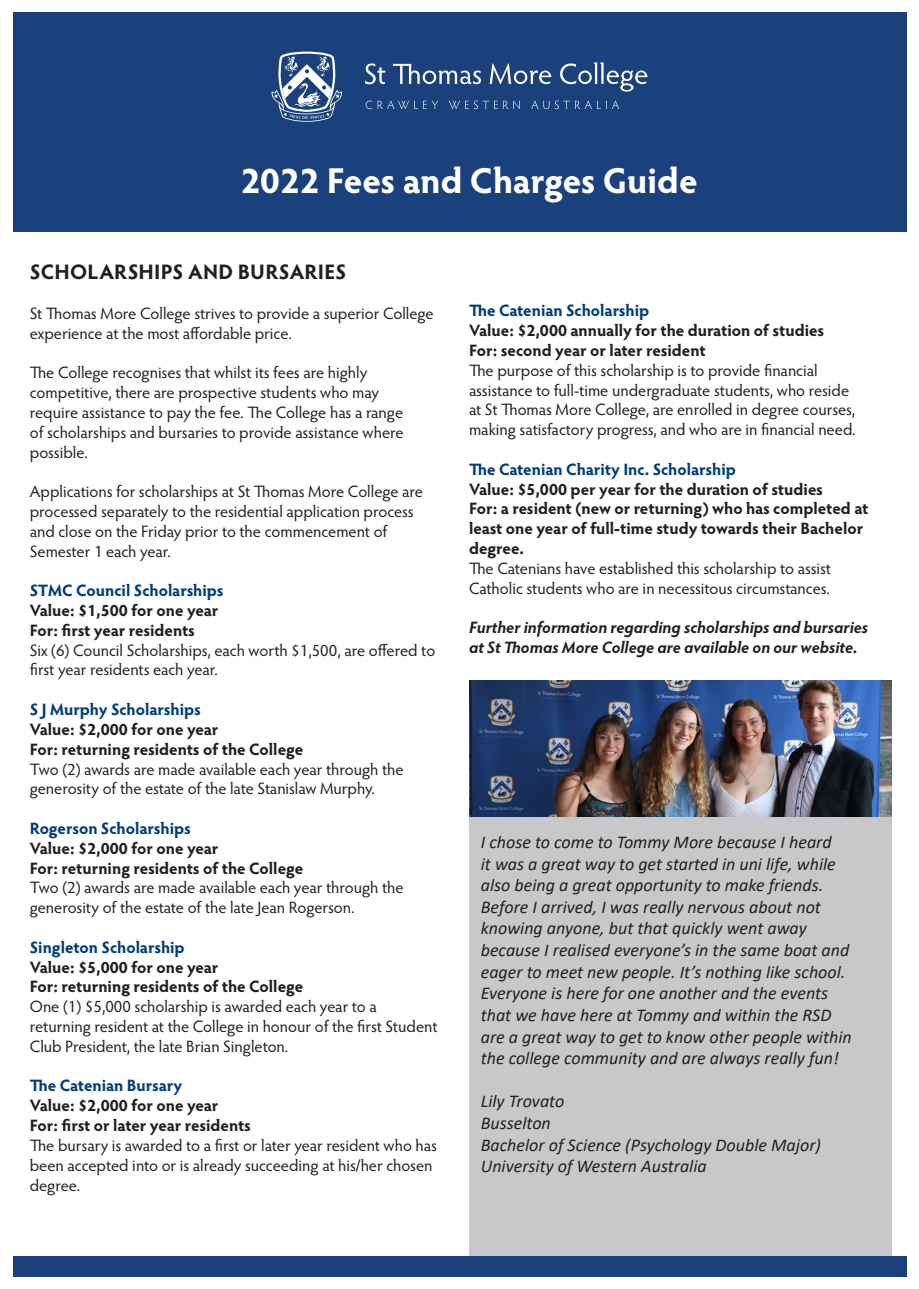
<style>
.page{position:relative;width:919px;height:1289px;background:#fff}
.page>*{position:absolute;margin:0;border:0;box-sizing:border-box;transform-origin:0 0}
.t1{font:700 36px "Hypatia Sans Pro";color:#fff}
.t2{font:700 21px "Hypatia Sans Pro";letter-spacing:.01em;color:#231f20}
.t3{font:italic 18px/21.6px "Calibri";color:#231f20}
.t4{font:16.5px/19.8px "Hypatia Sans Pro";letter-spacing:-.005em;color:#231f20}
.t5{font:700 16.5px/19.8px "Hypatia Sans Pro";color:#231f20}
.t6{font:700 16.5px "Hypatia Sans Pro";letter-spacing:-.005em;color:#003d7d}
.t7{font:italic 700 16.5px/19.8px "Hypatia Sans Pro";color:#231f20}
</style>
<div class="page">
<div style="left:13px;top:1255px;width:893px;height:21px;background:#1a417c"></div>
<div style="left:13px;top:13px;width:893px;height:219px;background:#1a417c"></div>
<svg style="left:365px;top:63px;width:20px;height:21px"></svg>
<svg style="left:393px;top:64px;width:88px;height:20px"></svg>
<svg style="left:489px;top:63px;width:62px;height:21px"></svg>
<svg style="left:560px;top:62px;width:87px;height:30px"></svg>
<svg style="left:365px;top:101px;width:73px;height:8px"></svg>
<svg style="left:449px;top:101px;width:70px;height:8px"></svg>
<svg style="left:531px;top:101px;width:88px;height:8px"></svg>
<svg style="left:271px;top:52px;width:71px;height:70px"></svg>
<div style="left:469px;top:816px;width:421px;height:439px;background:#c7c8ca"></div>
<img style="left:469px;top:680px;width:421px;height:136px">
<p class="t1" style="left:240px;top:155px;width:458px">2022 Fees and Charges Guide</p>
<p class="t2" style="left:30px;top:257px;width:318px">SCHOLARSHIPS AND BURSARIES</p>
<p class="t4" style="left:30px;top:303px;width:405px">St Thomas More College strives to provide a superior College experience at the most affordable price.</p>
<p class="t4" style="left:30px;top:362px;width:375px">The College recognises that whilst its fees are highly competitive, there are prospective students who may require assistance to pay the fee. The College has a range of scholarships and bursaries to provide assistance where possible.</p>
<p class="t4" style="left:30px;top:481px;width:395px">Applications for scholarships at St Thomas More College are processed separately to the residential application process and close on the Friday prior to the commencement of Semester 1 each year.</p>
<p class="t6" style="left:30px;top:579px;width:195px">STMC Council Scholarships</p>
<p class="t5" style="left:30px;top:599px;width:190px">Value: $1,500 for one year</p>
<p class="t5" style="left:30px;top:619px;width:167px">For: first year residents</p>
<p class="t4" style="left:30px;top:639px;width:407px">Six (6) Council Scholarships, each worth $1,500, are offered to first year residents each year.</p>
<p class="t6" style="left:30px;top:697px;width:173px">S J Murphy Scholarships</p>
<p class="t5" style="left:30px;top:718px;width:190px">Value: $2,000 for one year</p>
<p class="t5" style="left:30px;top:738px;width:275px">For: returning residents of the College</p>
<p class="t4" style="left:30px;top:758px;width:375px">Two (2) awards are made available each year through the generosity of the estate of the late Stanislaw Murphy.</p>
<p class="t6" style="left:30px;top:816px;width:163px">Rogerson Scholarships</p>
<p class="t5" style="left:30px;top:837px;width:190px">Value: $2,000 for one year</p>
<p class="t5" style="left:30px;top:857px;width:275px">For: returning residents of the College</p>
<p class="t4" style="left:30px;top:877px;width:375px">Two (2) awards are made available each year through the generosity of the estate of the late Jean Rogerson.</p>
<p class="t6" style="left:30px;top:935px;width:156px">Singleton Scholarship</p>
<p class="t5" style="left:30px;top:956px;width:190px">Value: $5,000 for one year</p>
<p class="t5" style="left:30px;top:976px;width:275px">For: returning residents of the College</p>
<p class="t4" style="left:30px;top:996px;width:409px">One (1) $5,000 scholarship is awarded each year to a returning resident at the College in honour of the first Student<br>Club President, the late Brian Singleton.</p>
<p class="t6" style="left:30px;top:1074px;width:154px">The Catenian Bursary</p>
<p class="t5" style="left:30px;top:1094px;width:190px">Value: $2,000 for one year</p>
<p class="t5" style="left:30px;top:1114px;width:223px">For: first or later year residents</p>
<p class="t4" style="left:30px;top:1134px;width:408px">The bursary is awarded to a first or later year resident who has been accepted into or is already succeeding at his/her chosen degree.</p>
<p class="t6" style="left:469px;top:299px;width:182px">The Catenian Scholarship</p>
<p class="t5" style="left:469px;top:320px;width:356px">Value: $2,000 annually for the duration of studies</p>
<p class="t5" style="left:469px;top:339px;width:238px">For: second year or later resident</p>
<p class="t4" style="left:469px;top:359px;width:388px">The purpose of this scholarship is to provide financial assistance to full-time undergraduate students, who reside at St Thomas More College, are enrolled in degree courses, making satisfactory progress, and who are in financial need.</p>
<p class="t6" style="left:469px;top:457px;width:268px">The Catenian Charity Inc. Scholarship</p>
<p class="t5" style="left:469px;top:478px;width:355px">Value: $5,000 per year for the duration of studies</p>
<p class="t5" style="left:469px;top:498px;width:401px">For: a resident (new or returning) who has completed at least one year of full-time study towards their Bachelor degree.</p>
<p class="t4" style="left:469px;top:557px;width:363px">The Catenians have established this scholarship to assist<br>Catholic students who are in necessitous circumstances.</p>
<p class="t7" style="left:469px;top:617px;width:400px">Further information regarding scholarships and bursaries at St Thomas More College are available on our website.</p>
<p class="t3" style="left:480px;top:830px;width:372px">I chose to come to Tommy More because I heard<br>it was a great way to get started in uni life, while also being a great opportunity to make friends.<br>Before I arrived, I was really nervous about not knowing anyone, but that quickly went away because I realised everyone’s in the same boat and eager to meet new people. It’s nothing like school.<br>Everyone is here for one another and the events that we have here at Tommy and within the RSD are a great way to get to know other people within the college community and are always really fun!</p>
<p class="t3" style="left:480px;top:1089px;width:85px">Lily Trovato</p>
<p class="t3" style="left:480px;top:1111px;width:72px">Busselton</p>
<p class="t3" style="left:480px;top:1132px;width:342px">Bachelor of Science (Psychology Double Major)</p>
<p class="t3" style="left:480px;top:1154px;width:227px">University of Western Australia</p>
</div>
